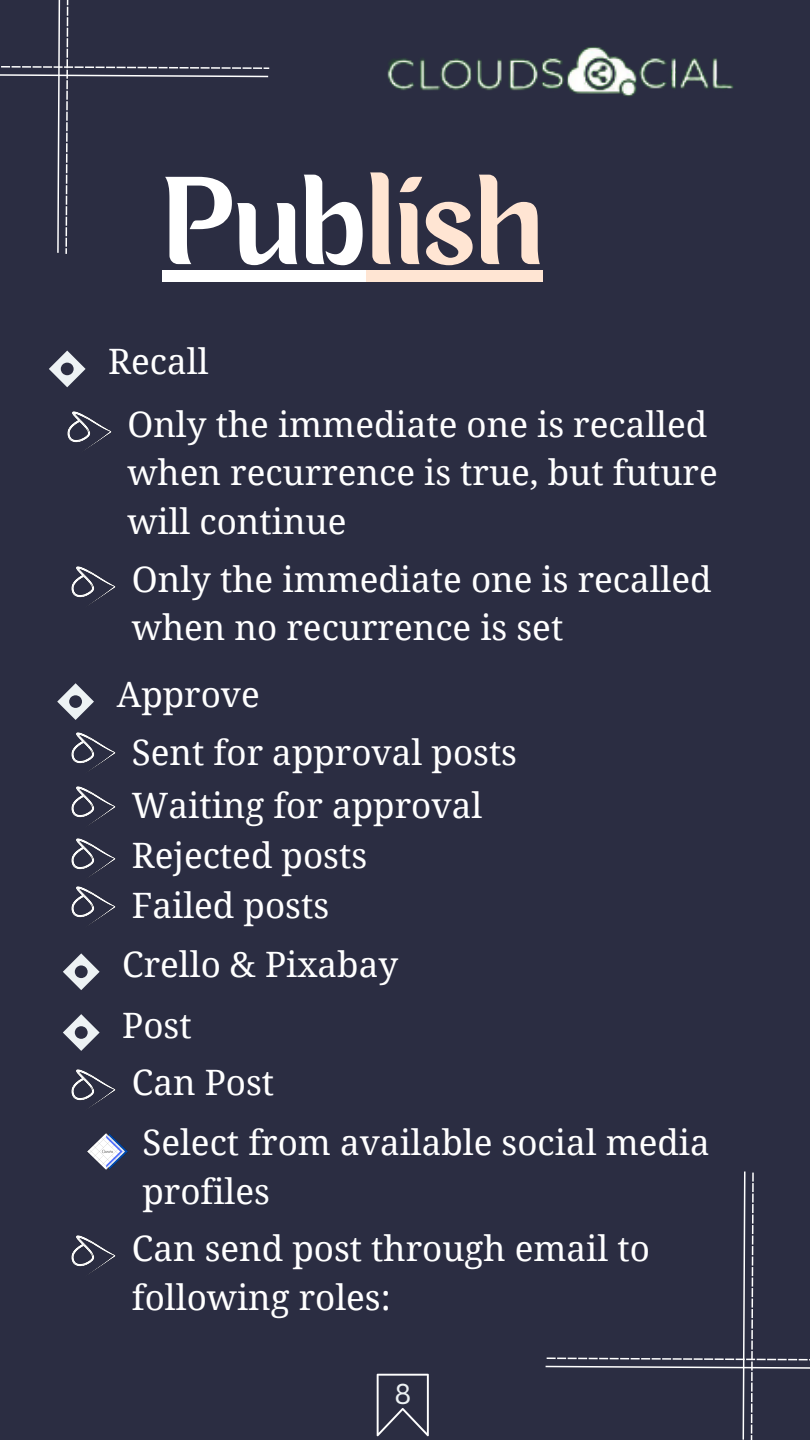
<style>
.page{position:relative;width:810px;height:1440px;background:#2b2d42}
.page>*{position:absolute;margin:0;border:0;box-sizing:border-box;transform-origin:0 0}
.t1{font:115px "Para";color:#ffe5d3}
.t2{font:35px/48.8px "Noto Serif";color:#fff}
.t3{font:28px "Canva Sans";color:#edf2f4}
.s1{color:#fff}
</style>
<div class="page">
<svg style="left:0;top:0;width:270px;height:254px"></svg>
<svg style="left:545px;top:1171px;width:265px;height:269px"></svg>
<svg style="left:377px;top:1374px;width:52px;height:62px"></svg>
<img style="left:387px;top:47px;width:347px;height:50px">
<div style="left:162px;top:270px;width:205px;height:11px;background:#fff"></div>
<div style="left:367px;top:270px;width:176px;height:11px;background:#ffe5d3"></div>
<img style="left:71px;top:566px;width:45px;height:39px">
<img style="left:67px;top:411px;width:45px;height:39px">
<svg style="left:49px;top:351px;width:37px;height:36px"></svg>
<svg style="left:57px;top:683px;width:37px;height:37px"></svg>
<img style="left:71px;top:732px;width:45px;height:39px">
<img style="left:71px;top:786px;width:45px;height:39px">
<img style="left:71px;top:838px;width:45px;height:39px">
<img style="left:71px;top:886px;width:45px;height:39px">
<svg style="left:63px;top:953px;width:37px;height:37px"></svg>
<svg style="left:63px;top:1014px;width:37px;height:37px"></svg>
<img style="left:71px;top:1069px;width:45px;height:39px">
<img style="left:71px;top:1235px;width:45px;height:39px">
<img style="left:87px;top:1133px;width:40px;height:37px">
<p class="t1" style="left:162px;top:172px;width:382px"><span class="s1">Pub</span>lish</p>
<p class="t2" style="left:108px;top:336px;width:102px">Recall</p>
<p class="t2" style="left:127px;top:399px;width:592px">Only the immediate one is recalled when recurrence is true, but future will continue</p>
<p class="t2" style="left:132px;top:554px;width:581px">Only the immediate one is recalled when no recurrence is set</p>
<p class="t2" style="left:117px;top:669px;width:145px">Approve</p>
<p class="t2" style="left:132px;top:727px;width:387px">Sent for approval posts</p>
<p class="t2" style="left:132px;top:780px;width:352px">Waiting for approval</p>
<p class="t2" style="left:132px;top:830px;width:237px">Rejected posts</p>
<p class="t2" style="left:132px;top:880px;width:199px">Failed posts</p>
<p class="t2" style="left:122px;top:939px;width:277px">Crello &amp; Pixabay</p>
<p class="t2" style="left:122px;top:1000px;width:71px">Post</p>
<p class="t2" style="left:132px;top:1057px;width:144px">Can Post</p>
<p class="t2" style="left:142px;top:1118px;width:569px">Select from available social media profiles</p>
<p class="t2" style="left:132px;top:1223px;width:520px">Can send post through email to following roles:</p>
<p class="t3" style="left:394px;top:1374px;width:18px">8</p>
</div>
